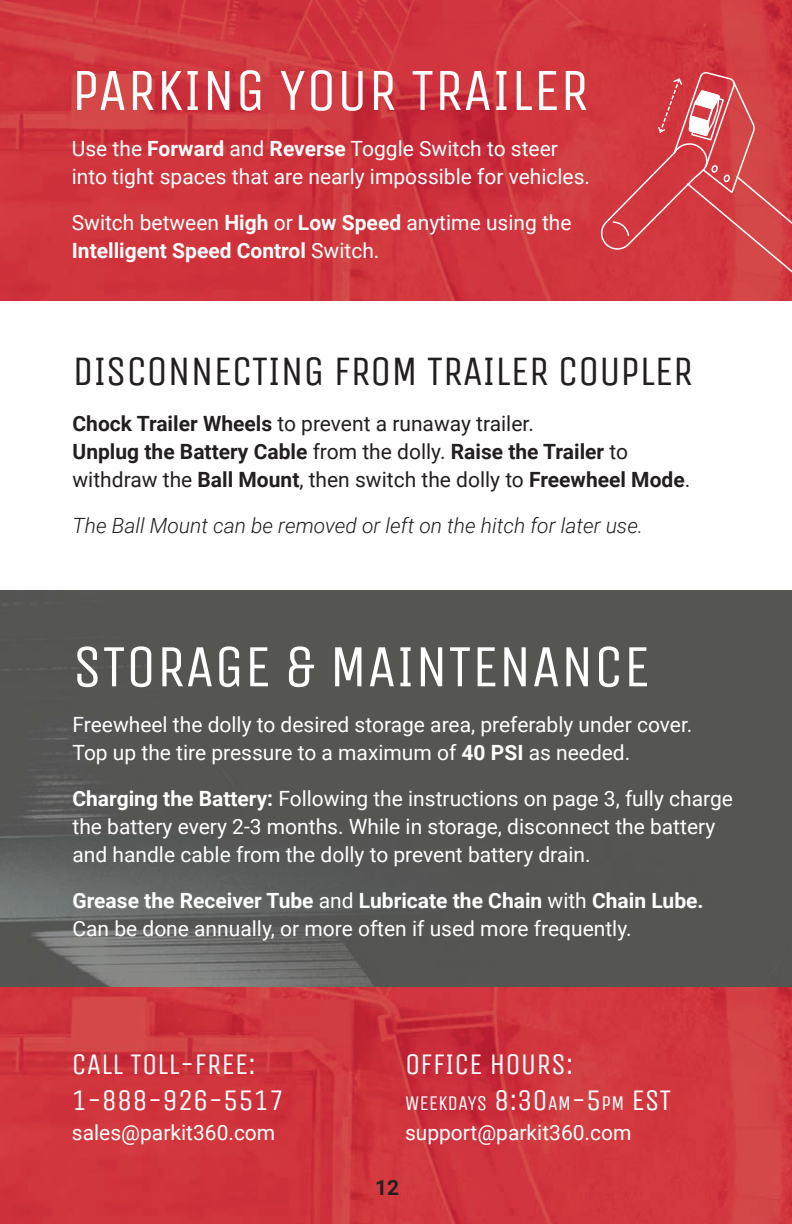
<style>
.page{position:relative;width:792px;height:1224px;background:#fff}
.page>*{position:absolute;margin:0;border:0;box-sizing:border-box;transform-origin:0 0}
.Headline_-_Small{font:60px "Unica One";color:#fff}
.Headline_-_Small-2{font:42px "Unica One";letter-spacing:-.01em;color:#231f20}
.Subheadline{font:30px "Unica One";color:#fff}
.Body_Text{font:21px/28px "Roboto";color:#fff}
.Body_Text-2{font:700 21px/28px "Roboto";color:#231f20}
.Body_Text-3{font:italic 300 21px "Roboto";color:#231f20}
.Subheadline-2{font:21px "Unica One";color:#fff}
.s1{font-weight:700}
.s2{font-weight:400}
.s3{font-size:30px}
</style>
<div class="page">
<img style="left:0;top:591px;width:792px;height:396px">
<svg style="left:0;top:987px;width:792px;height:237px;background:#cf363d"></svg>
<img style="left:0;top:0;width:792px;height:301px">
<svg style="left:598px;top:70px;width:194px;height:225px;background:#d4454a"></svg>
<p class="Headline_-_Small" style="left:72px;top:55px;width:519px">PARKING YOUR TRAILER</p>
<p class="Body_Text" style="left:72px;top:134px;width:520px">Use the <span class="s1">Forward</span> and <span class="s1">Reverse</span> Toggle Switch to steer into tight spaces that are nearly impossible for vehicles.</p>
<p class="Body_Text" style="left:72px;top:208px;width:501px">Switch between <span class="s1">High</span> or <span class="s1">Low Speed</span> anytime using the<br><span class="s1">Intelligent Speed Control</span> Switch.</p>
<p class="Headline_-_Small-2" style="left:73px;top:347px;width:622px">DISCONNECTING FROM TRAILER COUPLER</p>
<p class="Body_Text-2" style="left:73px;top:409px;width:619px">Chock Trailer Wheels <span class="s2">to prevent a runaway trailer.<br></span>Unplug the Battery Cable <span class="s2">from the dolly.</span> Raise the Trailer <span class="s2">to withdraw the</span> Ball Mount<span class="s2">, then switch the dolly to</span> Freewheel Mode<span class="s2">.</span></p>
<p class="Body_Text-3" style="left:73px;top:511px;width:572px">The Ball Mount can be removed or left on the hitch for later use.</p>
<p class="Headline_-_Small" style="left:72px;top:631px;width:579px">STORAGE &amp; MAINTENANCE</p>
<p class="Body_Text" style="left:72px;top:710px;width:621px">Freewheel the dolly to desired storage area, preferably under cover.<br>Top up the tire pressure to a maximum of <span class="s1">40 PSI</span> as needed.</p>
<p class="Body_Text" style="left:72px;top:784px;width:662px"><span class="s1">Charging the Battery:</span> Following the instructions on page 3, fully charge the battery every 2-3 months. While in storage, disconnect the battery and handle cable from the dolly to prevent battery drain.</p>
<p class="Body_Text" style="left:72px;top:886px;width:633px"><span class="s1">Grease the Receiver Tube</span> and <span class="s1">Lubricate the Chain</span> with <span class="s1">Chain Lube.<br></span>Can be done annually, or more often if used more frequently.</p>
<p class="Subheadline" style="left:72px;top:1047px;width:185px">CALL TOLL-FREE:</p>
<p class="Subheadline" style="left:72px;top:1083px;width:214px">1-888-926-5517</p>
<p class="Body_Text" style="left:72px;top:1118px;width:205px">sales@parkit360.com</p>
<p class="Subheadline" style="left:405px;top:1047px;width:170px">OFFICE HOURS:</p>
<p class="Subheadline-2" style="left:405px;top:1091px;width:268px">WEEKDAYS <span class="s3">8:30</span>AM<span class="s3">-5</span>PM <span class="s3">EST</span></p>
<p class="Body_Text" style="left:405px;top:1118px;width:228px">support@parkit360.com</p>
<p class="Body_Text-2" style="left:375px;top:1173px;width:26px">12</p>
</div>
